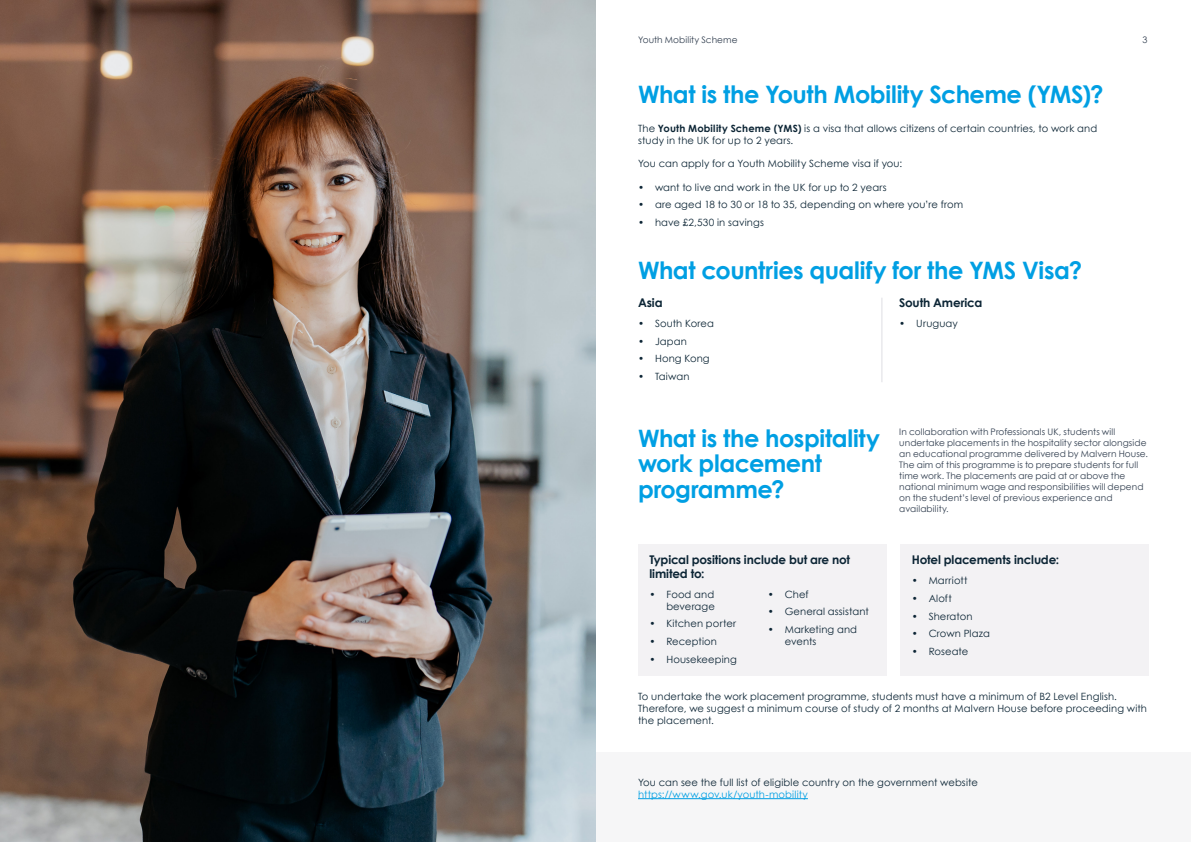
<style>
.page{position:relative;width:1191px;height:842px;background:#fff}
.page>*{position:absolute;margin:0;border:0;box-sizing:border-box;transform-origin:0 0}
.t1{font:700 24px/26px "Century Gothic";letter-spacing:-.02em;color:#009fe3}
.t2{font:700 12px/14px "Century Gothic";letter-spacing:-.015em;color:#0c2535}
.t3{font:10px/12px "Century Gothic";letter-spacing:.01em;color:#0c2535}
.t4{font:10px "Century Gothic";letter-spacing:.01em;color:#009fe3}
.t5{font:9px/11px "Century Gothic";letter-spacing:.01em;color:#313e4f}
.s1{font-weight:700}
</style>
<div class="page">
<div style="left:595px;top:752px;width:596px;height:90px;background:#f6f6f7"></div>
<hr style="left:881px;top:298px;width:1px;height:84px;background:#dfdfe4">
<hr style="left:638px;top:798px;width:170px;height:1px;background:#009fe3">
<img style="left:0;top:0;width:595px;height:842px">
<div style="left:900px;top:544px;width:248px;height:131px;background:#f3f2f4"></div>
<div style="left:638px;top:544px;width:248px;height:131px;background:#f3f2f4"></div>
<p class="t5" style="left:638px;top:34px;width:101px">Youth Mobility Scheme</p>
<p class="t5" style="left:1142px;top:34px;width:6px">3</p>
<h1 class="t1" style="left:638px;top:81px;width:467px">What is the Youth Mobility Scheme (YMS)?</h1>
<p class="t3" style="left:638px;top:122px;width:461px">The <span class="s1">Youth Mobility Scheme (YMS)</span> is a visa that allows citizens of certain countries, to work and study in the UK for up to 2 years.</p>
<p class="t3" style="left:638px;top:158px;width:266px">You can apply for a Youth Mobility Scheme visa if you:</p>
<p class="t3" style="left:638px;top:181px;width:250px">• want to live and work in the UK for up to 2 years</p>
<p class="t3" style="left:638px;top:199px;width:326px">• are aged 18 to 30 or 18 to 35, depending on where you’re from</p>
<p class="t3" style="left:638px;top:216px;width:127px">• have £2,530 in savings</p>
<h1 class="t1" style="left:638px;top:257px;width:446px">What countries qualify for the YMS Visa?</h1>
<p class="t2" style="left:638px;top:295px;width:26px">Asia</p>
<p class="t3" style="left:638px;top:317px;width:77px">• South Korea</p>
<p class="t3" style="left:638px;top:335px;width:50px">• Japan</p>
<p class="t3" style="left:638px;top:353px;width:73px">• Hong Kong</p>
<p class="t3" style="left:638px;top:370px;width:53px">• Taiwan</p>
<p class="t2" style="left:899px;top:295px;width:85px">South America</p>
<p class="t3" style="left:899px;top:317px;width:60px">• Uruguay</p>
<h1 class="t1" style="left:638px;top:424px;width:243px">What is the hospitality work placement programme?</h1>
<p class="t5" style="left:899px;top:426px;width:250px">In collaboration with Professionals UK, students will undertake placements in the hospitality sector alongside an educational programme delivered by Malvern House.<br>The aim of this programme is to prepare students for full time work. The placements are paid at or above the national minimum wage and responsibilities will depend on the student’s level of previous experience and availability.</p>
<p class="t2" style="left:911px;top:552px;width:149px">Hotel placements include:</p>
<p class="t3" style="left:911px;top:575px;width:57px">• Marriott</p>
<p class="t3" style="left:911px;top:592px;width:42px">• Aloft</p>
<p class="t3" style="left:911px;top:610px;width:62px">• Sheraton</p>
<p class="t3" style="left:911px;top:628px;width:80px">• Crown Plaza</p>
<p class="t3" style="left:911px;top:645px;width:58px">• Roseate</p>
<p class="t3" style="left:638px;top:690px;width:510px">To undertake the work placement programme, students must have a minimum of B2 Level English.<br>Therefore, we suggest a minimum course of study of 2 months at Malvern House before proceeding with the placement.</p>
<p class="t2" style="left:649px;top:552px;width:202px">Typical positions include but are not limited to:</p>
<p class="t3" style="left:649px;top:588px;width:67px;text-align:right">• Food and beverage</p>
<p class="t3" style="left:649px;top:617px;width:88px">• Kitchen porter</p>
<p class="t3" style="left:649px;top:635px;width:69px">• Reception</p>
<p class="t3" style="left:649px;top:653px;width:89px">• Housekeeping</p>
<p class="t3" style="left:767px;top:588px;width:42px">• Chef</p>
<p class="t3" style="left:767px;top:605px;width:102px">• General assistant</p>
<p class="t3" style="left:784px;top:623px;width:74px;text-indent:-17px">• Marketing and events</p>
<p class="t3" style="left:638px;top:776px;width:341px">You can see the full list of eligible country on the government website</p>
<p class="t4" style="left:638px;top:787px;width:171px">https://www.gov.uk/youth-mobility</p>
</div>
